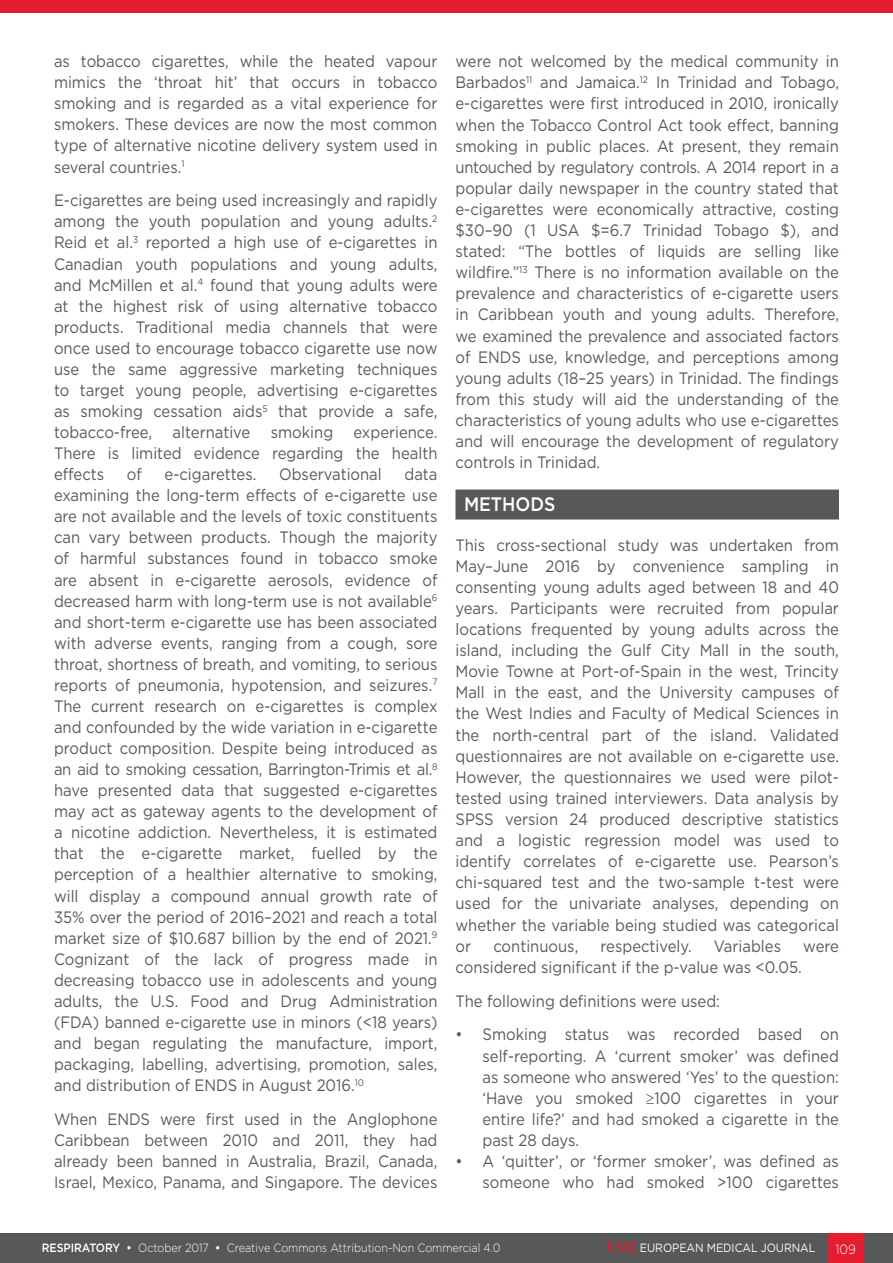
<style>
.page{position:relative;width:893px;height:1263px;background:#fff}
.page>*{position:absolute;margin:0;border:0;box-sizing:border-box;transform-origin:0 0}
._8__Heading_1{font:500 19.5px "Gotham";color:#fff;scale:.9 1}
._11__Main_text{font:16.5px/21px "Gotham";color:#57585a;text-align:justify;scale:.9 1}
.t1{font:300 13.5px "Gotham";color:#fff;scale:.9 1}
.t2{font:300 12px "Gotham";letter-spacing:-.005em;color:#fff;scale:.9 1}
.t3{font:12px "Gotham";letter-spacing:-.005em;color:#fff;scale:.9 1}
.s1{font-weight:500}
.s2{font-family:"Palatino Linotype";font-weight:700;font-size:15px;color:#e41d2f}
</style>
<div class="page">
<div style="left:0;top:1233px;width:893px;height:30px;background:#57585a"></div>
<div style="left:829px;top:1233px;width:34px;height:30px;background:#e41d2f"></div>
<div style="left:0;top:0;width:893px;height:12px;background:#e41d2f"></div>
<div style="left:455px;top:489px;width:384px;height:30px;background:#57585a"></div>
<p class="_11__Main_text" style="left:54px;top:51px;width:428px">as tobacco cigarettes, while the heated vapour mimics the ‘throat hit’ that occurs in tobacco smoking and is regarded as a vital experience for smokers. These devices are now the most common type of alternative nicotine delivery system used in several countries.<sup>1</sup></p>
<p class="_11__Main_text" style="left:54px;top:190px;width:428px">E-cigarettes are being used increasingly and rapidly among the youth population and young adults.<sup>2<br></sup>Reid et al.<sup>3</sup> reported a high use of e-cigarettes in Canadian youth populations and young adults, and McMillen et al.<sup>4</sup> found that young adults were at the highest risk of using alternative tobacco products. Traditional media channels that were once used to encourage tobacco cigarette use now use the same aggressive marketing techniques to target young people, advertising e-cigarettes as smoking cessation aids<sup>5</sup> that provide a safe, tobacco-free, alternative smoking experience.<br>There is limited evidence regarding the health effects</p>
<p class="_11__Main_text" style="left:127px;top:463px;width:18px">of</p>
<p class="_11__Main_text" style="left:165px;top:463px;width:103px">e-cigarettes.</p>
<p class="_11__Main_text" style="left:279px;top:463px;width:116px">Observational</p>
<p class="_11__Main_text" style="left:54px;top:463px;width:428px;text-indent:350px">data examining the long-term effects of e-cigarette use are not available and the levels of toxic constituents can vary between products. Though the majority of harmful substances found in tobacco smoke are absent in e-cigarette aerosols, evidence of decreased harm with long-term use is not available<sup>6 </sup>and short-term e-cigarette use has been associated with adverse events, ranging from a cough, sore throat, shortness of breath, and vomiting, to serious reports of pneumonia, hypotension, and seizures.<sup>7<br></sup>The current research on e-cigarettes is complex and confounded by the wide variation in e-cigarette product composition. Despite being introduced as an aid to smoking cessation, Barrington-Trimis et al.<sup>8 </sup>have presented data that suggested e-cigarettes may act as gateway agents to the development of a nicotine addiction. Nevertheless, it is estimated that the e-cigarette market, fuelled by the perception of a healthier alternative to smoking, will display a compound annual growth rate of 35% over the period of 2016–2021 and reach a total market size of $10.687 billion by the end of 2021.<sup>9<br></sup>Cognizant of the lack of progress made in decreasing tobacco use in adolescents and young adults, the U.S. Food and Drug Administration (FDA) banned e-cigarette use in minors (&lt;18 years) and began regulating the manufacture, import, packaging, labelling, advertising, promotion, sales, and distribution of ENDS in August 2016.<sup>10</sup></p>
<p class="_11__Main_text" style="left:54px;top:1108px;width:428px">When ENDS were first used in the Anglophone Caribbean between 2010 and 2011, they had already been banned in Australia, Brazil, Canada, Israel, Mexico, Panama, and Singapore. The devices</p>
<p class="_11__Main_text" style="left:455px;top:50px;width:428px">were not welcomed by the medical community in Barbados<sup>11</sup> and Jamaica.<sup>12</sup> In Trinidad and Tobago, e-cigarettes were first introduced in 2010, ironically when the Tobacco Control Act took effect, banning smoking in public places. At present, they remain untouched by regulatory controls. A 2014 report in a popular daily newspaper in the country stated that e-cigarettes were economically attractive, costing $30–90 (1 USA $=6.7 Trinidad Tobago $), and stated: “The bottles of liquids are selling like wildfire.”<sup>13</sup> There is no information available on the prevalence and characteristics of e-cigarette users in Caribbean youth and young adults. Therefore, we examined the prevalence and associated factors of ENDS use, knowledge, and perceptions among young adults (18–25 years) in Trinidad. The findings from this study will aid the understanding of the characteristics of young adults who use e-cigarettes and will encourage the development of regulatory controls in Trinidad.</p>
<p class="_8__Heading_1" style="left:464px;top:491px;width:103px">METHODS</p>
<p class="_11__Main_text" style="left:455px;top:534px;width:428px">This cross-sectional study was undertaken from May–June 2016 by convenience sampling in consenting young adults aged between 18 and 40 years. Participants were recruited from popular locations frequented by young adults across the island, including the Gulf City Mall in the south, Movie Towne at Port-of-Spain in the west, Trincity Mall in the east, and the University campuses of the West Indies and Faculty of Medical Sciences in the north-central part of the island. Validated questionnaires are not available on e-cigarette use.<br>However, the questionnaires we used were pilot&shy;tested using trained interviewers. Data analysis by SPSS version 24 produced descriptive statistics and a logistic regression model was used to identify correlates of e-cigarette use. Pearson’s chi-squared test and the two-sample t-test were used for the univariate analyses, depending on whether the variable being studied was categorical or</p>
<p class="_11__Main_text" style="left:493px;top:935px;width:96px">continuous,</p>
<p class="_11__Main_text" style="left:601px;top:935px;width:103px">respectively.</p>
<p class="_11__Main_text" style="left:714px;top:935px;width:76px">Variables</p>
<p class="_11__Main_text" style="left:803px;top:935px;width:41px">were</p>
<p class="_11__Main_text" style="left:455px;top:956px;width:386px">considered significant if the p-value was &lt;0.05.</p>
<p class="_11__Main_text" style="left:455px;top:990px;width:295px">The following definitions were used:</p>
<p class="_11__Main_text" style="left:482px;top:1024px;width:398px;text-indent:-27px">• Smoking status was recorded based on self-reporting. A ‘current smoker’ was defined as someone who answered ‘Yes’ to the question: ‘Have you smoked ≥100 cigarettes in your entire life?’ and had smoked a cigarette in the past 28 days.</p>
<p class="_11__Main_text" style="left:455px;top:1150px;width:428px;text-align:right">• A ‘quitter’, or ‘former smoker’, was defined as someone who had smoked &gt;100 cigarettes</p>
<p class="t2" style="left:42px;top:1240px;width:511px"><span class="s1">RESPIRATORY •</span> October 2017 <span class="s1">•</span> Creative Commons Attribution-Non Commercial 4.0</p>
<p class="t3" style="left:606px;top:1240px;width:234px"><span class="s2">EMJ</span> EUROPEAN MEDICAL JOURNAL</p>
<p class="t1" style="left:836px;top:1240px;width:24px">109</p>
</div>
